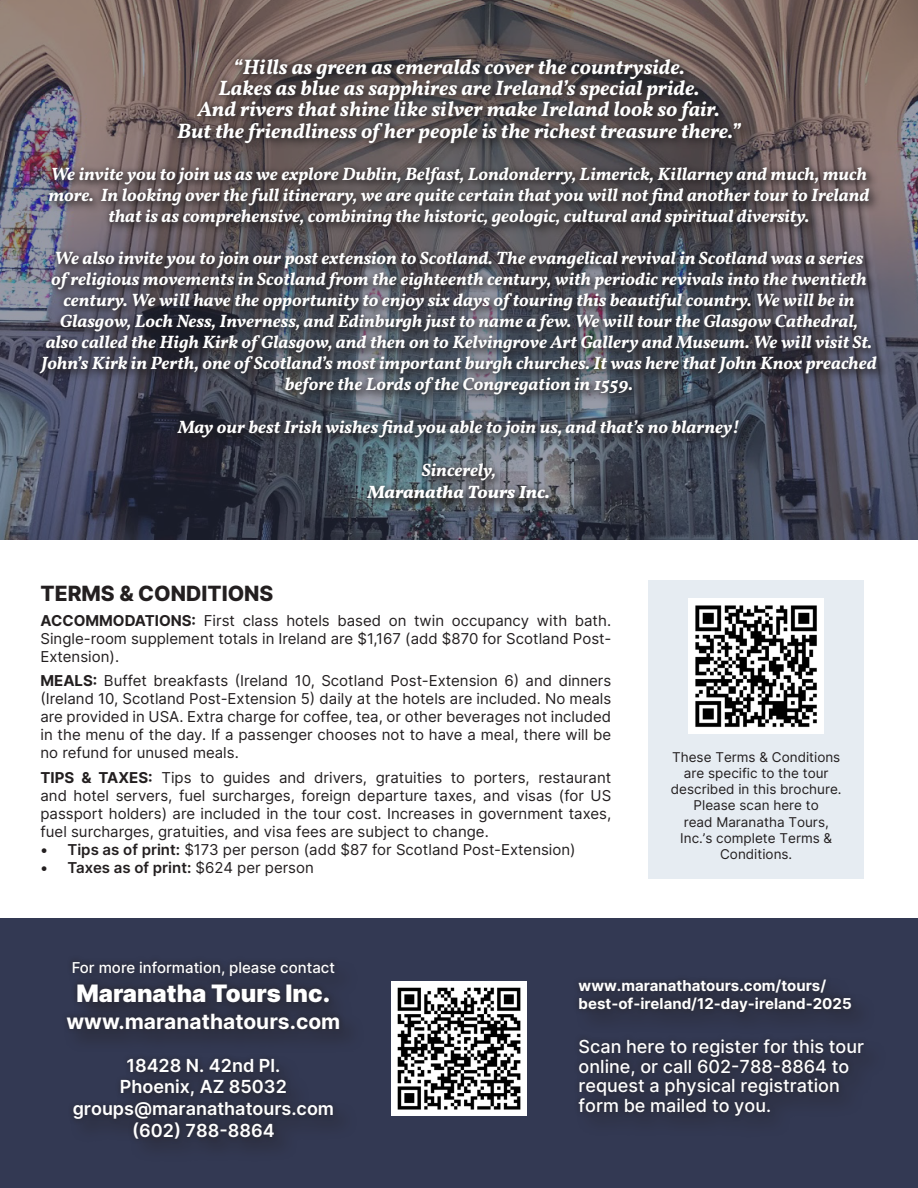
<style>
.page{position:relative;width:918px;height:1188px;background:#fff}
.page>*{position:absolute;margin:0;border:0;box-sizing:border-box;transform-origin:0 0}
.t1{font:900 24px "Inter";color:#fff}
.t2{font:italic 700 21px "Vollkorn";color:#fff}
.t3{font:700 21px "Inter";color:#fff}
.Itinerary_Description{font:800 21px "Inter";color:#231f20}
.t4{font:italic 700 18px/21px "Vollkorn";color:#fff;text-align:center}
.Itinerary_Destinations{font:500 18px/19.5px "Inter";color:#fff}
.Itinerary_Destinations-2{font:600 18px "Inter";color:#fff}
.t5{font:italic 800 18px "Vollkorn";color:#fff}
.Itinerary_Description-2{font:15px/18px "Inter";color:#231f20;text-align:justify}
.Itinerary_Destinations-3{font:700 15px/18px "Inter";color:#fff}
.t6{font:500 15px "Inter";color:#fff}
.t7{font:600 15px "Inter";color:#231f20}
.Itinerary_Destinations-4{font:13.5px/16.2px "Inter";color:#231f20;text-align:center}
.s1{font-weight:700}
.s2{font-weight:600}
.s3{font-weight:400}
</style>
<div class="page">
<div style="left:649px;top:580px;width:215px;height:299px;background:#e6ecf2"></div>
<img style="left:0;top:0;width:918px;height:540px">
<div style="left:0;top:918px;width:918px;height:270px;background:#333953"></div>
<div style="left:37px;top:56px;width:852px;height:454px;background:#231f20;opacity:.75"></div>
<div style="left:34px;top:53px;width:848px;height:451px;background:#231f20;opacity:.75"></div>
<div style="left:61px;top:955px;width:284px;height:189px;background:#231f20;opacity:.75"></div>
<img style="left:392px;top:981px;width:134px;height:135px">
<div style="left:573px;top:1033px;width:296px;height:88px;background:#2e3246"></div>
<img style="left:689px;top:598px;width:135px;height:135px">
<div style="left:575px;top:976px;width:301px;height:61px;background:#323851"></div>
<div style="left:574px;top:974px;width:283px;height:44px;background:#231f20;opacity:.75"></div>
<p class="t2" style="left:233px;top:51px;width:453px">“Hills as green as emeralds cover the countryside.</p>
<p class="t2" style="left:218px;top:72px;width:483px">Lakes as blue as sapphires are Ireland’s special pride.</p>
<p class="t2" style="left:198px;top:93px;width:524px">And rivers that shine like silver make Ireland look so fair.</p>
<p class="t2" style="left:177px;top:115px;width:565px">But the friendliness of her people is the richest treasure there.”</p>
<p class="t4" style="left:48px;top:163px;width:823px">We invite you to join us as we explore Dublin, Belfast, Londonderry, Limerick, Killarney and much, much more. In looking over the full itinerary, we are quite certain that you will not find another tour to Ireland that is as comprehensive, combining the historic, geologic, cultural and spiritual diversity.</p>
<p class="t4" style="left:41px;top:247px;width:837px">We also invite you to join our post extension to Scotland. The evangelical revival in Scotland was a series<br>of religious movements in Scotland from the eighteenth century, with periodic revivals into the twentieth century. We will have the opportunity to enjoy six days of touring this beautiful country. We will be in Glasgow, Loch Ness, Inverness, and Edinburgh just to name a few. We will tour the Glasgow Cathedral,<br>also called the High Kirk of Glasgow, and then on to Kelvingrove Art Gallery and Museum. We will visit St.<br>John’s Kirk in Perth, one of Scotland’s most important burgh churches. It was here that John Knox preached before the Lords of the Congregation in 1559.</p>
<p class="t4" style="left:178px;top:415px;width:563px">May our best Irish wishes find you able to join us, and that’s no blarney!</p>
<p class="t4" style="left:422px;top:458px;width:76px">Sincerely,</p>
<p class="t5" style="left:368px;top:478px;width:184px">Maranatha Tours Inc.</p>
<p class="Itinerary_Description" style="left:40px;top:578px;width:234px">TERMS &amp; CONDITIONS</p>
<p class="Itinerary_Description-2" style="left:40px;top:611px;width:572px"><span class="s1">ACCOMMODATIONS:</span> First class hotels based on twin occupancy with bath.<br>Single-room supplement totals in Ireland are $1,167 (add $870 for Scotland Post-Extension).</p>
<p class="Itinerary_Description-2" style="left:40px;top:672px;width:572px"><span class="s1">MEALS:</span> Buffet breakfasts (Ireland 10, Scotland Post-Extension 6) and dinners (Ireland 10, Scotland Post-Extension 5) daily at the hotels are included. No meals are provided in USA. Extra charge for coffee, tea, or other beverages not included in the menu of the day. If a passenger chooses not to have a meal, there will be no refund for unused meals.</p>
<p class="Itinerary_Description-2" style="left:40px;top:768px;width:572px"><span class="s1">TIPS &amp; TAXES:</span> Tips to guides and drivers, gratuities to porters, restaurant and hotel servers, fuel surcharges, foreign departure taxes, and visas (for US passport holders) are included in the tour cost. Increases in government taxes, fuel surcharges, gratuities, and visa fees are subject to change.</p>
<p class="Itinerary_Description-2" style="left:40px;top:840px;width:537px"><span class="s2">• Tips as of print:</span> $173 per person (add $87 for Scotland Post-Extension)</p>
<p class="t7" style="left:40px;top:857px;width:275px">• Taxes as of print: <span class="s3">$624 per person</span></p>
<p class="Itinerary_Destinations-4" style="left:671px;top:749px;width:172px">These Terms &amp; Conditions are specific to the tour described in this brochure.<br>Please scan here to<br>read Maranatha Tours,<br>Inc.’s complete Terms &amp;<br>Conditions.</p>
<p class="t6" style="left:72px;top:956px;width:265px">For more information, please contact</p>
<p class="t1" style="left:77px;top:975px;width:255px">Maranatha Tours Inc.</p>
<p class="t3" style="left:66px;top:1006px;width:275px">www.maranathatours.com</p>
<p class="Itinerary_Destinations-2" style="left:126px;top:1052px;width:156px">18428 N. 42nd Pl.</p>
<p class="Itinerary_Destinations-2" style="left:120px;top:1074px;width:168px">Phoenix, AZ 85032</p>
<p class="Itinerary_Destinations-2" style="left:73px;top:1095px;width:263px">groups@maranathatours.com</p>
<p class="Itinerary_Destinations-2" style="left:132px;top:1117px;width:144px">(602) 788-8864</p>
<p class="Itinerary_Destinations-3" style="left:579px;top:976px;width:275px">www.maranathatours.com/tours/ best-of-ireland/12-day-ireland-2025</p>
<p class="Itinerary_Destinations" style="left:579px;top:1036px;width:287px">Scan here to register for this tour online, or call 602-788-8864 to request a physical registration form be mailed to you.</p>
</div>
